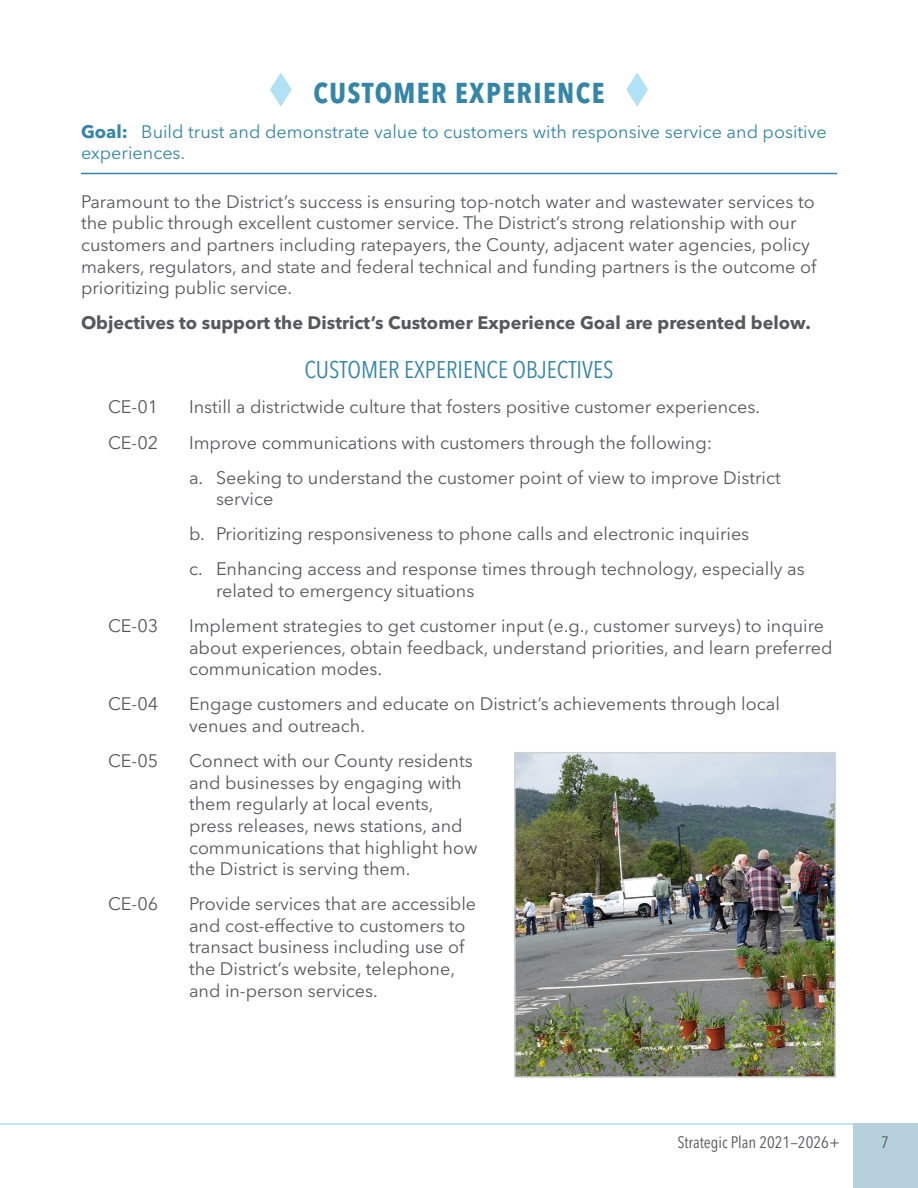
<style>
.page{position:relative;width:918px;height:1188px;background:#fff}
.page>*{position:absolute;margin:0;border:0;box-sizing:border-box;transform-origin:0 0}
.t1{font:700 condensed 28.5px "Avenir Next LT Pro";letter-spacing:.05em;color:#3586a6}
.t2{font:condensed 24px "Avenir Next LT Pro";color:#3586a6}
.Bullets_-_Obj_lvl1{font:18px/21.6px "Avenir Next LT Pro";color:#57585a}
.body{font:18px/21.6px "Avenir Next LT Pro";color:#57585a}
.goal_desc{font:18px/21.6px "Avenir Next LT Pro";color:#3586a6}
.body-2{font:700 18px "Avenir Next LT Pro";color:#57585a}
.t3{font:condensed 16.5px "Avenir Next LT Pro";color:#57585a}
.s1{font-weight:700}
</style>
<div class="page">
<div style="left:853px;top:1123px;width:65px;height:65px;background:#b6d1dc"></div>
<hr style="left:0;top:1123px;width:853px;height:2px;background:#b0e1f4">
<hr style="left:81px;top:173px;width:756px;height:1px;background:#3586a6">
<svg style="left:626px;top:72px;width:22px;height:35px"></svg>
<svg style="left:270px;top:72px;width:22px;height:35px"></svg>
<img style="left:517px;top:755px;width:316px;height:320px">
<div style="left:514px;top:752px;width:322px;height:326px;border:2px solid #d1d2d4"></div>
<h1 class="t1" style="left:313px;top:75px;width:293px">CUSTOMER EXPERIENCE</h1>
<p class="goal_desc" style="left:81px;top:121px;width:747px"><span class="s1">Goal:</span> Build trust and demonstrate value to customers with responsive service and positive experiences.</p>
<p class="body" style="left:81px;top:191px;width:737px">Paramount to the District’s success is ensuring top-notch water and wastewater services to the public through excellent customer service. The District’s strong relationship with our customers and partners including ratepayers, the County, adjacent water agencies, policy makers, regulators, and state and federal technical and funding partners is the outcome of prioritizing public service.</p>
<p class="body-2" style="left:81px;top:312px;width:731px">Objectives to support the District’s Customer Experience Goal are presented below.</p>
<h2 class="t2" style="left:304px;top:356px;width:311px">CUSTOMER EXPERIENCE OBJECTIVES</h2>
<p class="Bullets_-_Obj_lvl1" style="left:108px;top:396px;width:52px">CE-01</p>
<p class="Bullets_-_Obj_lvl1" style="left:189px;top:396px;width:573px">Instill a districtwide culture that fosters positive customer experiences.</p>
<p class="Bullets_-_Obj_lvl1" style="left:108px;top:431px;width:52px">CE-02</p>
<p class="Bullets_-_Obj_lvl1" style="left:189px;top:431px;width:525px">Improve communications with customers through the following:</p>
<p class="body" style="left:216px;top:467px;width:566px;text-indent:-27px">a. Seeking to understand the customer point of view to improve District service</p>
<p class="body" style="left:189px;top:523px;width:562px">b. Prioritizing responsiveness to phone calls and electronic inquiries</p>
<p class="body" style="left:216px;top:558px;width:590px;text-indent:-27px">c. Enhancing access and response times through technology, especially as related to emergency situations</p>
<p class="Bullets_-_Obj_lvl1" style="left:108px;top:615px;width:52px">CE-03</p>
<p class="Bullets_-_Obj_lvl1" style="left:189px;top:615px;width:645px">Implement strategies to get customer input (e.g., customer surveys) to inquire about experiences, obtain feedback, understand priorities, and learn preferred communication modes.</p>
<p class="Bullets_-_Obj_lvl1" style="left:108px;top:693px;width:52px">CE-04</p>
<p class="Bullets_-_Obj_lvl1" style="left:189px;top:693px;width:592px">Engage customers and educate on District’s achievements through local venues and outreach.</p>
<p class="Bullets_-_Obj_lvl1" style="left:108px;top:750px;width:52px">CE-05</p>
<p class="Bullets_-_Obj_lvl1" style="left:189px;top:750px;width:290px">Connect with our County residents and businesses by engaging with them regularly at local events, press releases, news stations, and communications that highlight how the District is serving them.</p>
<p class="Bullets_-_Obj_lvl1" style="left:108px;top:893px;width:52px">CE-06</p>
<p class="Bullets_-_Obj_lvl1" style="left:189px;top:893px;width:289px">Provide services that are accessible and cost-effective to customers to transact business including use of the District’s website, telephone, and in-person services.</p>
<p class="t3" style="left:677px;top:1132px;width:164px">Strategic Plan 2021—2026+</p>
<p class="t3" style="left:881px;top:1132px;width:9px">7</p>
</div>
